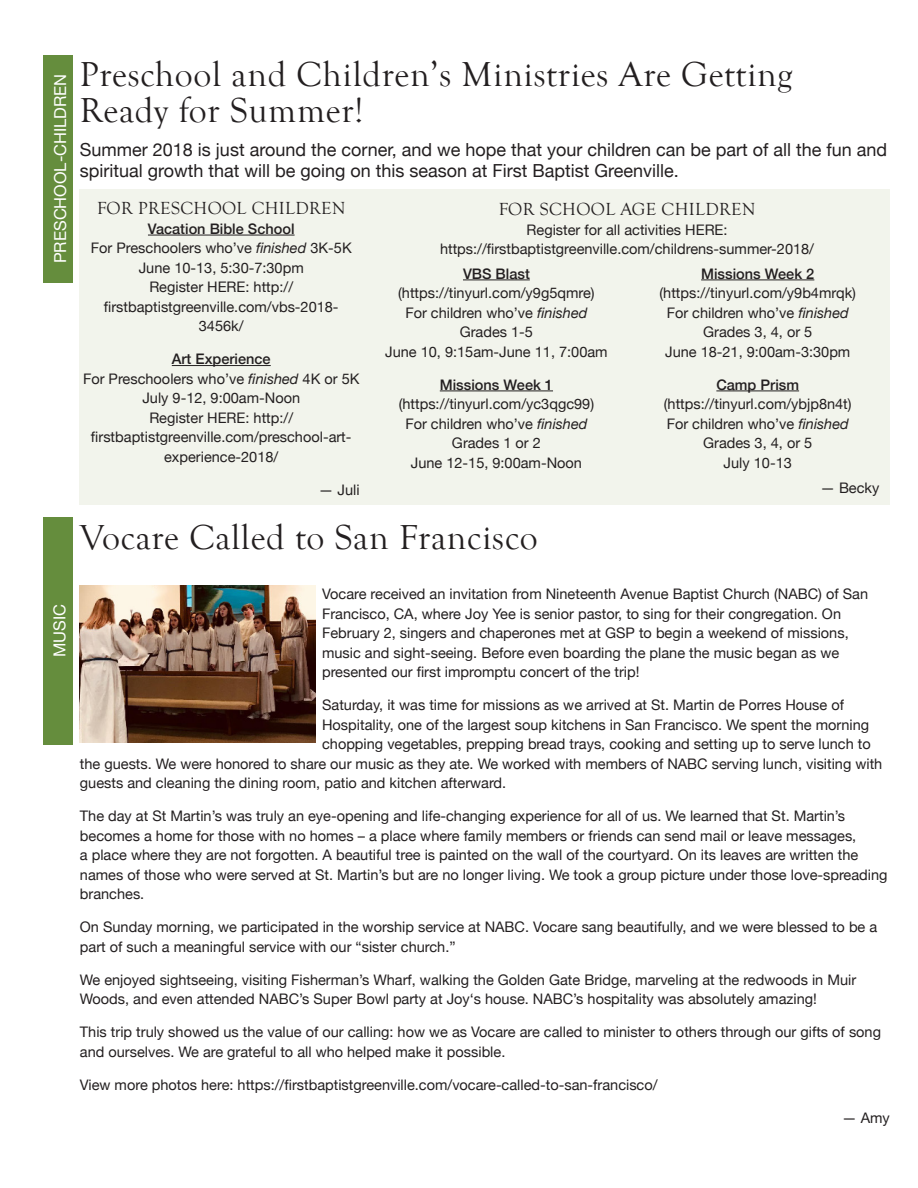
<style>
.page{position:relative;width:918px;height:1188px;background:#fff}
.page>*{position:absolute;margin:0;border:0;box-sizing:border-box;transform-origin:0 0}
.Article_Title{font:35.7px/36px "Goudy Old Style T";letter-spacing:.02em;color:#231f20}
.t1{font:18px/21px "Helvetica Neue";color:#231f20}
.Article_subtitle{font:18px "Goudy Old Style T";letter-spacing:.02em;color:#231f20}
.acts_of_kindness__et{font:16.5px "Helvetica Neue";color:#fff}
.Article_subtitle-2{font:14.55px/19.5px "Helvetica Neue";color:#231f20;text-align:center}
.s1{font-weight:500}
.s2{font-style:italic}
</style>
<div class="page">
<svg style="left:43px;top:55px;width:1px;height:227px"></svg>
<div style="left:80px;top:190px;width:810px;height:315px;background:#f2f4ec"></div>
<hr style="left:148px;top:235px;width:147px;height:1px;background:#231f20">
<hr style="left:172px;top:365px;width:99px;height:1px;background:#231f20">
<div style="left:44px;top:55px;width:29px;height:227px;background:#658d3d"></div>
<div style="left:43px;top:517px;width:29px;height:228px;background:#658d3d"></div>
<hr style="left:463px;top:280px;width:67px;height:1px;background:#231f20">
<hr style="left:440px;top:391px;width:113px;height:1px;background:#231f20">
<hr style="left:701px;top:280px;width:113px;height:1px;background:#231f20">
<hr style="left:716px;top:391px;width:83px;height:1px;background:#231f20">
<img style="left:80px;top:585px;width:235px;height:157px">
<p class="acts_of_kindness__et" style="left:49px;top:263px;width:191px;rotate:-90deg">PRESCHOOL-CHILDREN</p>
<p class="Article_Title" style="left:80px;top:57px;width:714px">Preschool and Children’s Ministries Are Getting<br>Ready for Summer!</p>
<p class="t1" style="left:80px;top:141px;width:809px">Summer 2018 is just around the corner, and we hope that your children can be part of all the fun and spiritual growth that will be going on this season at First Baptist Greenville.</p>
<p class="Article_subtitle" style="left:97px;top:199px;width:250px">FOR PRESCHOOL CHILDREN</p>
<p class="Article_subtitle-2" style="left:91px;top:220px;width:262px"><span class="s1">Vacation Bible School<br></span>For Preschoolers who’ve <span class="s2">finished</span> 3K-5K<br>June 10-13, 5:30-7:30pm<br>Register HERE: http:// firstbaptistgreenville.com/vbs-2018-<br>3456k/</p>
<p class="Article_subtitle-2" style="left:83px;top:350px;width:278px"><span class="s1">Art Experience<br></span>For Preschoolers who’ve <span class="s2">finished</span> 4K or 5K<br>July 9-12, 9:00am-Noon<br>Register HERE: http:// firstbaptistgreenville.com/preschool-art&shy;experience-2018/</p>
<p class="Article_subtitle-2" style="left:319px;top:481px;width:42px">— Juli</p>
<p class="Article_subtitle" style="left:499px;top:199px;width:258px">FOR SCHOOL AGE CHILDREN</p>
<p class="Article_subtitle-2" style="left:440px;top:220px;width:376px">Register for all activities HERE: https://firstbaptistgreenville.com/childrens-summer-2018/</p>
<p class="Article_subtitle-2" style="left:385px;top:265px;width:224px"><span class="s1">VBS Blast </span>(https://tinyurl.com/y9g5qmre)<br>For children who’ve <span class="s2">finished<br></span>Grades 1-5<br>June 10, 9:15am-June 11, 7:00am</p>
<p class="Article_subtitle-2" style="left:399px;top:376px;width:197px"><span class="s1">Missions Week 1 </span>(https://tinyurl.com/yc3qgc99)<br>For children who’ve <span class="s2">finished<br></span>Grades 1 or 2<br>June 12-15, 9:00am-Noon</p>
<p class="Article_subtitle-2" style="left:660px;top:265px;width:198px"><span class="s1">Missions Week 2 </span>(https://tinyurl.com/y9b4mrqk)<br>For children who’ve <span class="s2">finished<br></span>Grades 3, 4, or 5<br>June 18-21, 9:00am-3:30pm</p>
<p class="Article_subtitle-2" style="left:664px;top:376px;width:189px"><span class="s1">Camp Prism </span>(https://tinyurl.com/ybjp8n4t)<br>For children who’ve <span class="s2">finished<br></span>Grades 3, 4, or 5<br>July 10-13</p>
<p class="Article_subtitle-2" style="left:820px;top:478px;width:61px">— Becky</p>
<p class="Article_Title" style="left:80px;top:520px;width:459px">Vocare Called to San Francisco</p>
<p class="acts_of_kindness__et" style="left:48px;top:657px;width:55px;rotate:-90deg">MUSIC</p>
<p class="Article_subtitle-2" style="left:322px;top:585px;width:548px;text-align:left">Vocare received an invitation from Nineteenth Avenue Baptist Church (NABC) of San Francisco, CA, where Joy Yee is senior pastor, to sing for their congregation. On February 2, singers and chaperones met at GSP to begin a weekend of missions, music and sight-seeing. Before even boarding the plane the music began as we presented our first impromptu concert of the trip!</p>
<p class="Article_subtitle-2" style="left:322px;top:696px;width:523px">Saturday, it was time for missions as we arrived at St. Martin de Porres House of</p>
<p class="Article_subtitle-2" style="left:322px;top:716px;width:549px">Hospitality, one of the largest soup kitchens in San Francisco. We spent the morning</p>
<p class="Article_subtitle-2" style="left:322px;top:735px;width:550px">chopping vegetables, prepping bread trays, cooking and setting up to serve lunch to</p>
<p class="Article_subtitle-2" style="left:80px;top:755px;width:804px">the guests. We were honored to share our music as they ate. We worked with members of NABC serving lunch, visiting with</p>
<p class="Article_subtitle-2" style="left:80px;top:774px;width:428px">guests and cleaning the dining room, patio and kitchen afterward.</p>
<p class="Article_subtitle-2" style="left:80px;top:807px;width:809px;text-align:left">The day at St Martin’s was truly an eye-opening and life-changing experience for all of us. We learned that St. Martin’s becomes a home for those with no homes – a place where family members or friends can send mail or leave messages,<br>a place where they are not forgotten. A beautiful tree is painted on the wall of the courtyard. On its leaves are written the names of those who were served at St. Martin’s but are no longer living. We took a group picture under those love-spreading branches.</p>
<p class="Article_subtitle-2" style="left:80px;top:918px;width:799px;text-align:left">On Sunday morning, we participated in the worship service at NABC. Vocare sang beautifully, and we were blessed to be a part of such a meaningful service with our “sister church.”</p>
<p class="Article_subtitle-2" style="left:80px;top:971px;width:778px;text-align:left">We enjoyed sightseeing, visiting Fisherman’s Wharf, walking the Golden Gate Bridge, marveling at the redwoods in Muir<br>Woods, and even attended NABC’s Super Bowl party at Joy‘s house. NABC’s hospitality was absolutely amazing!</p>
<p class="Article_subtitle-2" style="left:80px;top:1023px;width:803px;text-align:left">This trip truly showed us the value of our calling: how we as Vocare are called to minister to others through our gifts of song and ourselves. We are grateful to all who helped make it possible.</p>
<p class="Article_subtitle-2" style="left:80px;top:1076px;width:579px">View more photos here: https://firstbaptistgreenville.com/vocare-called-to-san-francisco/</p>
<p class="Article_subtitle-2" style="left:842px;top:1109px;width:49px">— Amy</p>
</div>
